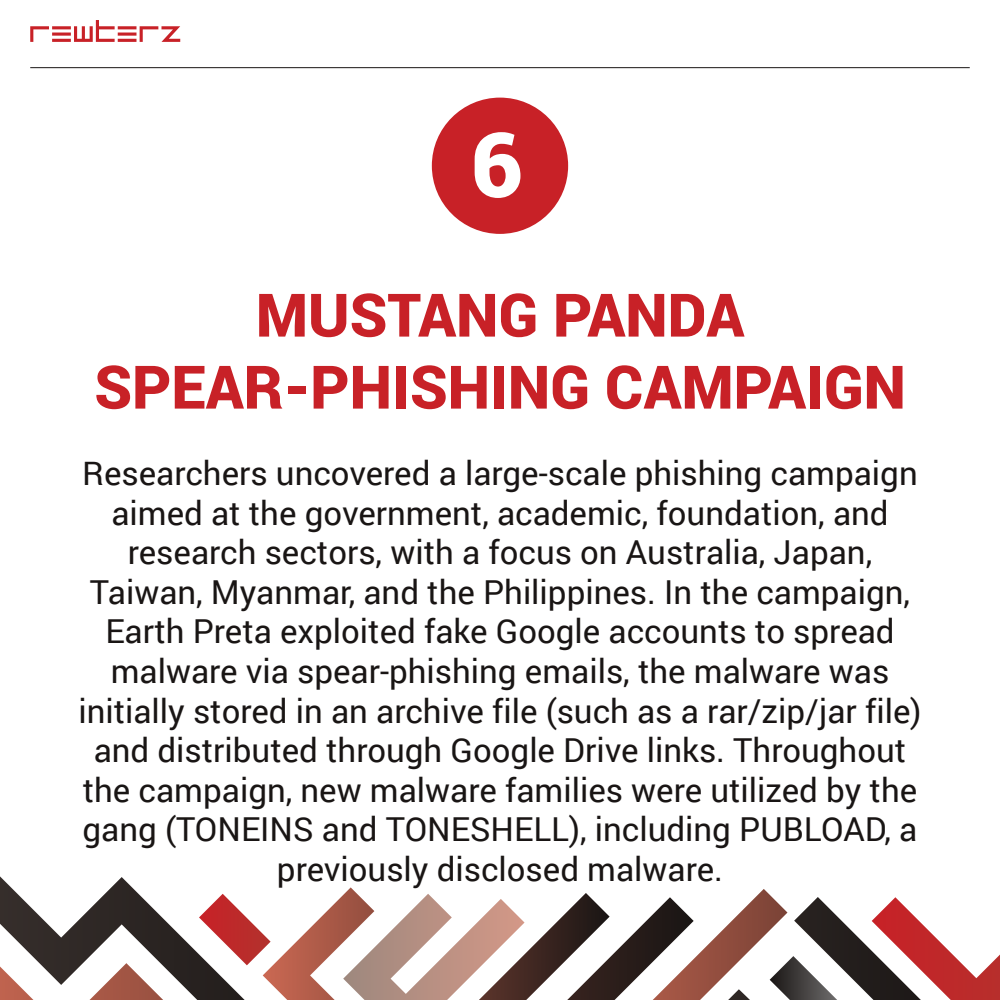
<style>
.page{position:relative;width:1000px;height:1000px;background:#fff}
.page>*{position:absolute;margin:0;border:0;box-sizing:border-box;transform-origin:0 0}
.t1{font:900 90px "Roboto";color:#fff}
.t2{font:900 60px/72px "Roboto";color:#c82127;text-align:center}
.t3{font:33px/39.6px "Roboto";color:#191514;text-align:center}
</style>
<div class="page">
<svg style="left:610px;top:914px;width:43px;height:86px"></svg>
<svg style="left:653px;top:889px;width:347px;height:111px"></svg>
<svg style="left:0;top:876px;width:610px;height:124px"></svg>
<div style="left:432px;top:98px;width:136px;height:136px;background:#c82127;border-radius:50%"></div>
<svg style="left:30px;top:20px;width:150px;height:22px"></svg>
<hr style="left:30px;top:67px;width:940px;height:1px;background:#191514">
<h1 class="t1" style="left:471px;top:101px;width:54px">6</h1>
<h2 class="t2" style="left:94px;top:277px;width:813px">MUSTANG PANDA<br>SPEAR-PHISHING CAMPAIGN</h2>
<p class="t3" style="left:78px;top:452px;width:845px">Researchers uncovered a large-scale phishing campaign aimed at the government, academic, foundation, and research sectors, with a focus on Australia, Japan, Taiwan, Myanmar, and the Philippines. In the campaign, Earth Preta exploited fake Google accounts to spread malware via spear-phishing emails, the malware was initially stored in an archive file (such as a rar/zip/jar file) and distributed through Google Drive links. Throughout the campaign, new malware families were utilized by the gang (TONEINS and TONESHELL), including PUBLOAD, a previously disclosed malware.</p>
</div>
